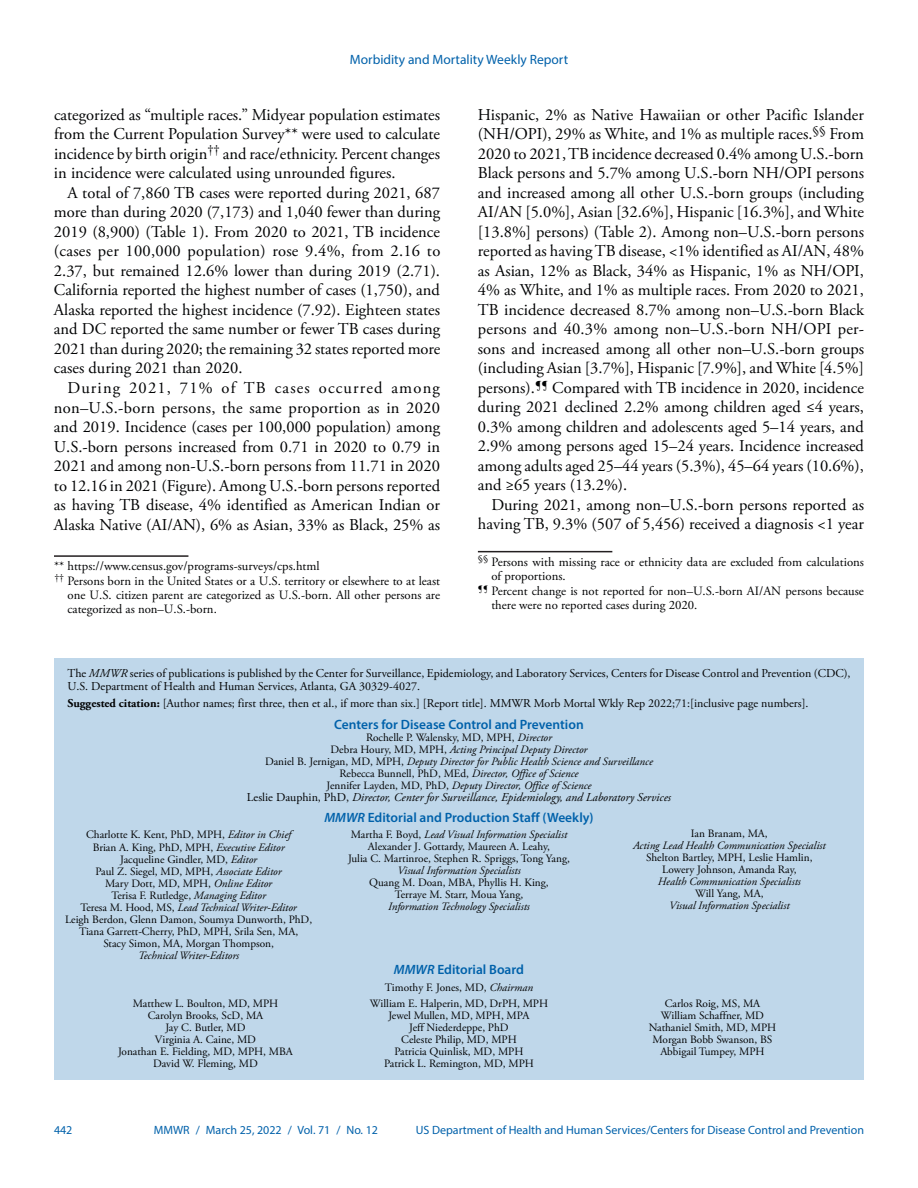
<style>
.page{position:relative;width:918px;height:1188px;background:#fff}
.page>*{position:absolute;margin:0;border:0;box-sizing:border-box;transform-origin:0 0}
.Paragraph{font:16.5px/19.5px "Adobe Garamond Pro";color:#010203;text-align:justify}
.t1{font:600 13.5px "Myriad Pro";color:#0061aa}
.t2{font:13.5px "Myriad Pro";color:#0061aa}
.footnote_no_rule_tex{font:12.75px/14.2px "Adobe Garamond Pro";color:#010203;text-align:justify}
.footnote_w_rule_text{font:12.75px/14.2px "Adobe Garamond Pro";color:#010203}
.t3{font:12px/13.5px "Adobe Garamond Pro";color:#010203}
.t4{font:12px "Myriad Pro";color:#0061aa}
.t5{font:italic 12px "Adobe Garamond Pro";color:#010203}
.t6{font:11.25px/12px "Adobe Garamond Pro";color:#010203;text-align:center}
.t7{font:italic 11.25px/12px "Adobe Garamond Pro";color:#010203;text-align:center}
.s1{font-style:italic}
.s2{font-weight:700}
.s3{font-style:normal}
</style>
<div class="page">
<div style="left:54px;top:659px;width:810px;height:421px;background:#bfd7ea"></div>
<hr style="left:54px;top:555px;width:134px;height:2px;background:#231f20">
<hr style="left:478px;top:551px;width:134px;height:1px;background:#231f20">
<p class="t2" style="left:350px;top:51px;width:220px">Morbidity and Mortality Weekly Report</p>
<p class="Paragraph" style="left:54px;top:106px;width:388px">categorized as “multiple races.” Midyear population estimates from the Current Population Survey** were used to calculate incidence by birth origin<sup>††</sup> and race/ethnicity. Percent changes in incidence were calculated using unrounded figures.</p>
<p class="Paragraph" style="left:54px;top:184px;width:388px;text-indent:13px">A total of 7,860 TB cases were reported during 2021, 687 more than during 2020 (7,173) and 1,040 fewer than during 2019 (8,900) (Table 1). From 2020 to 2021, TB incidence (cases per 100,000 population) rose 9.4%, from 2.16 to 2.37, but remained 12.6% lower than during 2019 (2.71).<br>California reported the highest number of cases (1,750), and Alaska reported the highest incidence (7.92). Eighteen states and DC reported the same number or fewer TB cases during 2021 than during 2020; the remaining 32 states reported more cases during 2021 than 2020.</p>
<p class="Paragraph" style="left:54px;top:379px;width:388px;text-indent:13px">During 2021, 71% of TB cases occurred among non–U.S.-born persons, the same proportion as in 2020 and 2019. Incidence (cases per 100,000 population) among U.S.-born persons increased from 0.71 in 2020 to 0.79 in 2021 and among non-U.S.-born persons from 11.71 in 2020 to 12.16 in 2021 (Figure). Among U.S.-born persons reported as having TB disease, 4% identified as American Indian or Alaska Native (AI/AN), 6% as Asian, 33% as Black, 25% as</p>
<p class="footnote_w_rule_text" style="left:54px;top:560px;width:267px">** https://www.census.gov/programs-surveys/cps.html</p>
<p class="footnote_no_rule_tex" style="left:68px;top:574px;width:374px;text-indent:-13px"><sup>††</sup> Persons born in the United States or a U.S. territory or elsewhere to at least one U.S. citizen parent are categorized as U.S.-born. All other persons are categorized as non–U.S.-born.</p>
<p class="Paragraph" style="left:478px;top:106px;width:388px">Hispanic, 2% as Native Hawaiian or other Pacific Islander (NH/OPI), 29% as White, and 1% as multiple races.<sup>§§</sup> From 2020 to 2021, TB incidence decreased 0.4% among U.S.-born Black persons and 5.7% among U.S.-born NH/OPI persons and increased among all other U.S.-born groups (including AI/AN [5.0%], Asian [32.6%], Hispanic [16.3%], and White [13.8%] persons) (Table 2). Among non–U.S.-born persons reported as having TB disease, &lt;1% identified as AI/AN, 48% as Asian, 12% as Black, 34% as Hispanic, 1% as NH/OPI, 4% as White, and 1% as multiple races. From 2020 to 2021, TB incidence decreased 8.7% among non–U.S.-born Black persons and 40.3% among non–U.S.-born NH/OPI per&shy;sons and increased among all other non–U.S.-born groups (including Asian [3.7%], Hispanic [7.9%], and White [4.5%] persons).<sup>¶¶</sup> Compared with TB incidence in 2020, incidence during 2021 declined 2.2% among children aged ≤4 years, 0.3% among children and adolescents aged 5–14 years, and 2.9% among persons aged 15–24 years. Incidence increased among adults aged 25–44 years (5.3%), 45–64 years (10.6%), and ≥65 years (13.2%).</p>
<p class="Paragraph" style="left:478px;top:496px;width:388px;text-align:right">During 2021, among non–U.S.-born persons reported as having TB, 9.3% (507 of 5,456) received a diagnosis &lt;1 year</p>
<p class="footnote_w_rule_text" style="left:491px;top:555px;width:374px;text-indent:-14px"><sup>§§</sup> Persons with missing race or ethnicity data are excluded from calculations of proportions.</p>
<p class="footnote_no_rule_tex" style="left:491px;top:584px;width:374px;text-indent:-14px"><sup>¶¶</sup> Percent change is not reported for non–U.S.-born AI/AN persons because there were no reported cases during 2020.</p>
<p class="t3" style="left:68px;top:667px;width:785px">The <span class="s1">MMWR</span> series of publications is published by the Center for Surveillance, Epidemiology, and Laboratory Services, Centers for Disease Control and Prevention (CDC),<br>U.S. Department of Health and Human Services, Atlanta, GA 30329-4027.</p>
<p class="t3" style="left:68px;top:697px;width:743px"><span class="s2">Suggested citation:</span> [Author names; first three, then et al., if more than six.] [Report title]. MMWR Morb Mortal Wkly Rep 2022;71:[inclusive page numbers].</p>
<p class="t1" style="left:334px;top:715px;width:251px">Centers for Disease Control and Prevention</p>
<p class="t7" style="left:265px;top:731px;width:389px"><span class="s3">Rochelle P. Walensky, MD, MPH,</span> Director<br><span class="s3">Debra Houry, MD, MPH,</span> Acting Principal Deputy Director<br><span class="s3">Daniel B. Jernigan, MD, MPH,</span> Deputy Director for Public Health Science and Surveillance <span class="s3">Rebecca Bunnell, PhD, MEd,</span> Director, Office of Science<br><span class="s3">Jennifer Layden, MD, PhD,</span> Deputy Director, Office of Science</p>
<p class="t5" style="left:247px;top:790px;width:426px"><span class="s3">Leslie Dauphin, PhD,</span> Director, Center for Surveillance, Epidemiology, and Laboratory Services</p>
<p class="t1" style="left:324px;top:809px;width:271px"><span class="s1">MMWR</span> Editorial and Production Staff (Weekly)</p>
<p class="t6" style="left:86px;top:828px;width:207px;line-height:13.5px">Charlotte K. Kent, PhD, MPH, <span class="s1">Editor in Chief<br></span>Brian A. King, PhD, MPH, <span class="s1">Executive Editor</span></p>
<p class="t6" style="left:65px;top:854px;width:249px">Jacqueline Gindler, MD, <span class="s1">Editor<br></span>Paul Z. Siegel, MD, MPH, <span class="s1">Associate Editor<br></span>Mary Dott, MD, MPH, <span class="s1">Online Editor<br></span>Terisa F. Rutledge, <span class="s1">Managing Editor<br></span>Teresa M. Hood, MS, <span class="s1">Lead Technical Writer-Editor<br></span>Leigh Berdon, Glenn Damon, Soumya Dunworth, PhD, Tiana Garrett-Cherry, PhD, MPH, Srila Sen, MA,<br>Stacy Simon, MA, Morgan Thompson,</p>
<p class="t7" style="left:138px;top:950px;width:103px">Technical Writer-Editors</p>
<p class="t6" style="left:691px;top:828px;width:78px">Ian Branam, MA,</p>
<p class="t7" style="left:633px;top:840px;width:194px">Acting Lead Health Communication Specialist</p>
<p class="t6" style="left:646px;top:852px;width:168px">Shelton Bartley, MPH, Leslie Hamlin,<br>Lowery Johnson, Amanda Ray,</p>
<p class="t7" style="left:658px;top:876px;width:145px">Health Communication Specialists</p>
<p class="t6" style="left:695px;top:888px;width:70px">Will Yang, MA,</p>
<p class="t7" style="left:669px;top:900px;width:122px">Visual Information Specialist</p>
<p class="t6" style="left:348px;top:829px;width:223px">Martha F. Boyd, <span class="s1">Lead Visual Information Specialist<br></span>Alexander J. Gottardy, Maureen A. Leahy,<br>Julia C. Martinroe, Stephen R. Spriggs, Tong Yang,</p>
<p class="t7" style="left:397px;top:864px;width:125px">Visual Information Specialists</p>
<p class="t6" style="left:369px;top:877px;width:181px">Quang M. Doan, MBA, Phyllis H. King,<br>Terraye M. Starr, Moua Yang,</p>
<p class="t7" style="left:388px;top:900px;width:143px">Information Technology Specialists</p>
<p class="t1" style="left:394px;top:961px;width:132px"><span class="s1">MMWR</span> Editorial Board</p>
<p class="t6" style="left:385px;top:982px;width:150px">Timothy F. Jones, MD, <span class="s1">Chairman</span></p>
<p class="t6" style="left:118px;top:998px;width:176px">Matthew L. Boulton, MD, MPH<br>Carolyn Brooks, ScD, MA<br>Jay C. Butler, MD<br>Virginia A. Caine, MD<br>Jonathan E. Fielding, MD, MPH, MBA<br>David W. Fleming, MD</p>
<p class="t6" style="left:370px;top:998px;width:180px">William E. Halperin, MD, DrPH, MPH<br>Jewel Mullen, MD, MPH, MPA<br>Jeff Niederdeppe, PhD<br>Celeste Philip, MD, MPH<br>Patricia Quinlisk, MD, MPH<br>Patrick L. Remington, MD, MPH</p>
<p class="t6" style="left:649px;top:998px;width:129px">Carlos Roig, MS, MA<br>William Schaffner, MD<br>Nathaniel Smith, MD, MPH<br>Morgan Bobb Swanson, BS<br>Abbigail Tumpey, MPH</p>
<p class="t4" style="left:54px;top:1123px;width:20px">442</p>
<p class="t4" style="left:154px;top:1123px;width:226px">MMWR / March 25, 2022 / Vol. 71 / No. 12</p>
<p class="t4" style="left:416px;top:1123px;width:450px">US Department of Health and Human Services/Centers for Disease Control and Prevention</p>
</div>
